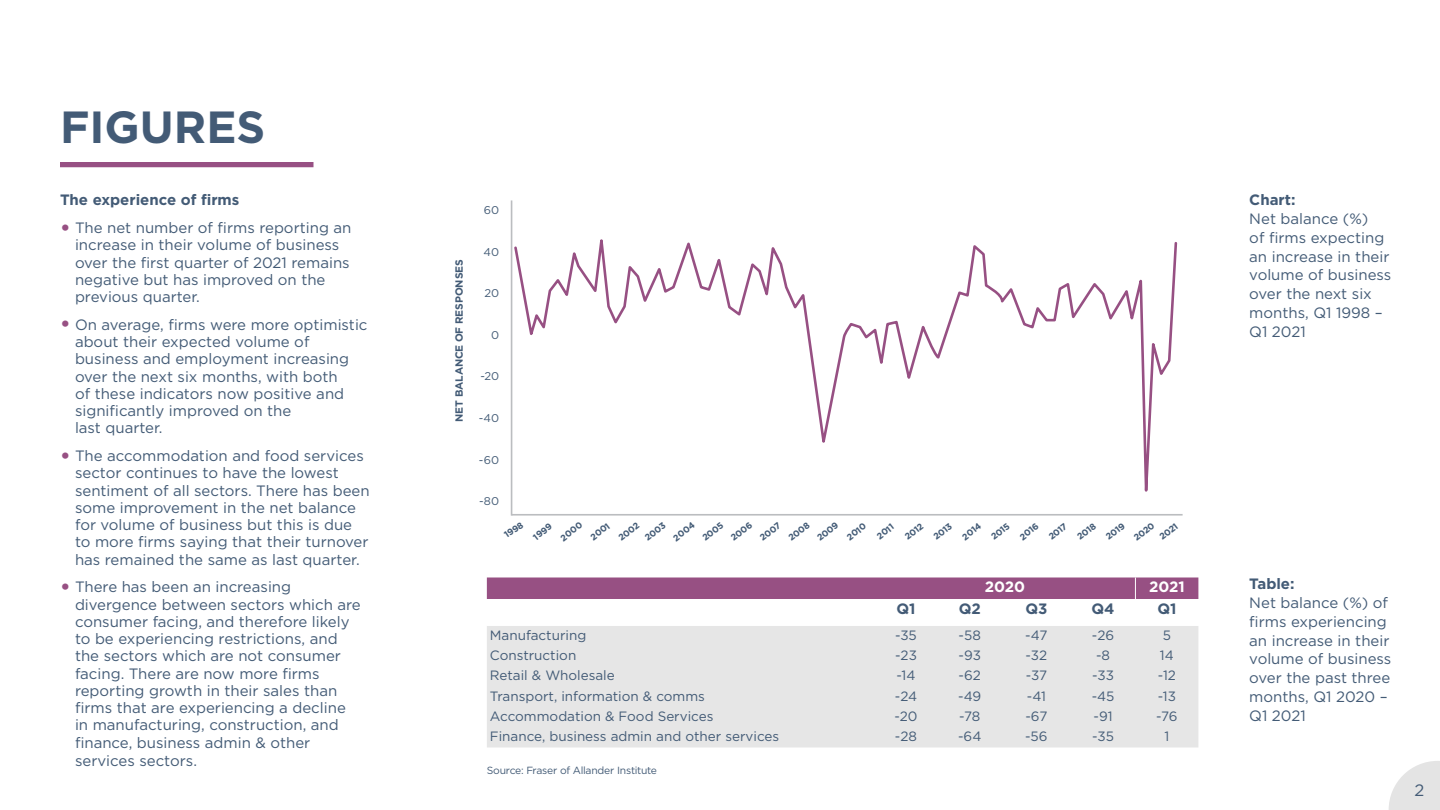
<style>
.page{position:relative;width:1440px;height:810px;background:#fff}
.page>*{position:absolute;margin:0;border:0;box-sizing:border-box;transform-origin:0 0}
.t1{font:700 45px "Gotham";color:#435b76}
.t2{font:16.5px "Gotham";color:#435b76}
.t3{font:15px/17.2px "Gotham";color:#435b76}
.t4{font:700 15px "Gotham";color:#435b76}
.t5{font:700 15px "Gotham";color:#fff}
.t6{font:13.5px "Gotham";color:#435b76}
.t7{font:11.25px "Gotham";color:#435b76}
.t8{font:700 10.43px "Gotham";letter-spacing:-.015em;color:#435b76}
.t9{font:10.35px "Gotham";letter-spacing:-.025em;color:#435b76}
.t10{font:700 9px/15.1px "Gotham";color:#435b76}
.s1{font-weight:700;font-size:21px;color:#975083}
</style>
<div class="page">
<div style="left:60px;top:162px;width:254px;height:5px;background:#975083"></div>
<svg style="left:1389px;top:761px;width:51px;height:49px"></svg>
<hr style="left:511px;top:200px;width:1px;height:316px;background:#bbbdc0">
<hr style="left:512px;top:514px;width:671px;height:2px;background:#bbbdc0">
<svg style="left:513px;top:239px;width:666px;height:277px"></svg>
<div style="left:487px;top:626px;width:711px;height:121px;background:#e6e6e6"></div>
<div style="left:487px;top:577px;width:711px;height:22px;background:#975083"></div>
<h1 class="t1" style="left:60px;top:98px;width:207px">FIGURES</h1>
<p class="t4" style="left:60px;top:190px;width:181px">The experience of firms</p>
<p class="t3" style="left:75px;top:219px;width:278px;text-indent:-15px"><span class="s1">•</span> The net number of firms reporting an increase in their volume of business over the first quarter of 2021 remains negative but has improved on the previous quarter.</p>
<p class="t3" style="left:75px;top:316px;width:294px;text-indent:-15px"><span class="s1">•</span> On average, firms were more optimistic about their expected volume of business and employment increasing over the next six months, with both<br>of these indicators now positive and significantly improved on the<br>last quarter.</p>
<p class="t3" style="left:75px;top:447px;width:296px;text-indent:-15px"><span class="s1">•</span> The accommodation and food services sector continues to have the lowest sentiment of all sectors. There has been some improvement in the net balance for volume of business but this is due to more firms saying that their turnover has remained the same as last quarter.</p>
<p class="t3" style="left:75px;top:578px;width:287px;text-indent:-15px"><span class="s1">•</span> There has been an increasing divergence between sectors which are consumer facing, and therefore likely to be experiencing restrictions, and the sectors which are not consumer facing. There are now more firms reporting growth in their sales than firms that are experiencing a decline in manufacturing, construction, and finance, business admin &amp; other</p>
<p class="t3" style="left:75px;top:752px;width:124px">services sectors.</p>
<p class="t8" style="left:452px;top:422px;width:164px;rotate:-90deg">NET BALANCE OF RESPONSES</p>
<p class="t7" style="left:484px;top:203px;width:17px">60</p>
<p class="t7" style="left:484px;top:244px;width:17px">40</p>
<p class="t7" style="left:484px;top:286px;width:16px">20</p>
<p class="t7" style="left:491px;top:328px;width:10px">0</p>
<p class="t7" style="left:480px;top:369px;width:20px">-20</p>
<p class="t7" style="left:479px;top:411px;width:22px">-40</p>
<p class="t7" style="left:479px;top:452px;width:22px">-60</p>
<p class="t7" style="left:479px;top:494px;width:21px">-80</p>
<p class="t10" style="left:501px;top:529px;width:22px;rotate:-34deg">1998</p>
<p class="t10" style="left:530px;top:532px;width:23px;rotate:-38deg">1999</p>
<p class="t10" style="left:557px;top:533px;width:26px;rotate:-38deg">2000</p>
<p class="t10" style="left:587px;top:532px;width:23px;rotate:-38deg">2001</p>
<p class="t10" style="left:615px;top:533px;width:25px;rotate:-38deg">2002</p>
<p class="t10" style="left:641px;top:533px;width:25px;rotate:-38deg">2003</p>
<p class="t10" style="left:670px;top:533px;width:26px;rotate:-38deg">2004</p>
<p class="t10" style="left:699px;top:533px;width:25px;rotate:-38deg">2005</p>
<p class="t10" style="left:727px;top:533px;width:26px;rotate:-38deg">2006</p>
<p class="t10" style="left:756px;top:533px;width:25px;rotate:-38deg">2007</p>
<p class="t10" style="left:785px;top:533px;width:25px;rotate:-38deg">2008</p>
<p class="t10" style="left:814px;top:533px;width:26px;rotate:-38deg">2009</p>
<p class="t10" style="left:843px;top:532px;width:23px;rotate:-38deg">2010</p>
<p class="t10" style="left:873px;top:531px;width:21px;rotate:-38deg">2011</p>
<p class="t10" style="left:901px;top:532px;width:22px;rotate:-38deg">2012</p>
<p class="t10" style="left:930px;top:532px;width:22px;rotate:-38deg">2013</p>
<p class="t10" style="left:958px;top:532px;width:23px;rotate:-38deg">2014</p>
<p class="t10" style="left:987px;top:532px;width:22px;rotate:-38deg">2015</p>
<p class="t10" style="left:1016px;top:532px;width:23px;rotate:-38deg">2016</p>
<p class="t10" style="left:1045px;top:532px;width:22px;rotate:-38deg">2017</p>
<p class="t10" style="left:1074px;top:532px;width:23px;rotate:-38deg">2018</p>
<p class="t10" style="left:1102px;top:532px;width:23px;rotate:-38deg">2019</p>
<p class="t10" style="left:1147px;top:520px;width:22px;text-indent:-21px;rotate:-38deg">2020<br>2021</p>
<p class="t5" style="left:985px;top:577px;width:42px">2020</p>
<p class="t5" style="left:1149px;top:577px;width:37px">2021</p>
<p class="t4" style="left:896px;top:599px;width:21px">Q1</p>
<p class="t4" style="left:959px;top:599px;width:24px">Q2</p>
<p class="t4" style="left:1025px;top:599px;width:24px">Q3</p>
<p class="t4" style="left:1092px;top:599px;width:25px">Q4</p>
<p class="t4" style="left:1157px;top:599px;width:21px">Q1</p>
<p class="t6" style="left:490px;top:626px;width:98px">Manufacturing</p>
<p class="t6" style="left:895px;top:626px;width:23px">-35</p>
<p class="t6" style="left:959px;top:626px;width:24px">-58</p>
<p class="t6" style="left:1025px;top:626px;width:24px">-47</p>
<p class="t6" style="left:1092px;top:626px;width:24px">-26</p>
<p class="t6" style="left:1163px;top:626px;width:10px">5</p>
<p class="t6" style="left:490px;top:647px;width:88px">Construction</p>
<p class="t6" style="left:895px;top:647px;width:23px">-23</p>
<p class="t6" style="left:959px;top:647px;width:24px">-93</p>
<p class="t6" style="left:1026px;top:647px;width:23px">-32</p>
<p class="t6" style="left:1096px;top:647px;width:16px">-8</p>
<p class="t6" style="left:1160px;top:647px;width:15px">14</p>
<p class="t6" style="left:490px;top:667px;width:126px">Retail &amp; Wholesale</p>
<p class="t6" style="left:897px;top:667px;width:20px">-14</p>
<p class="t6" style="left:959px;top:667px;width:24px">-62</p>
<p class="t6" style="left:1026px;top:667px;width:23px">-37</p>
<p class="t6" style="left:1092px;top:667px;width:23px">-33</p>
<p class="t6" style="left:1158px;top:667px;width:20px">-12</p>
<p class="t6" style="left:490px;top:687px;width:217px">Transport, information &amp; comms</p>
<p class="t6" style="left:895px;top:687px;width:24px">-24</p>
<p class="t6" style="left:958px;top:687px;width:25px">-49</p>
<p class="t6" style="left:1027px;top:687px;width:21px">-41</p>
<p class="t6" style="left:1092px;top:687px;width:24px">-45</p>
<p class="t6" style="left:1158px;top:687px;width:20px">-13</p>
<p class="t6" style="left:490px;top:707px;width:225px">Accommodation &amp; Food Services</p>
<p class="t6" style="left:894px;top:707px;width:25px">-20</p>
<p class="t6" style="left:959px;top:707px;width:23px">-78</p>
<p class="t6" style="left:1025px;top:707px;width:23px">-67</p>
<p class="t6" style="left:1094px;top:707px;width:21px">-91</p>
<p class="t6" style="left:1156px;top:707px;width:23px">-76</p>
<p class="t6" style="left:490px;top:728px;width:291px">Finance, business admin and other services</p>
<p class="t6" style="left:895px;top:728px;width:24px">-28</p>
<p class="t6" style="left:958px;top:728px;width:25px">-64</p>
<p class="t6" style="left:1025px;top:728px;width:24px">-56</p>
<p class="t6" style="left:1092px;top:728px;width:23px">-35</p>
<p class="t6" style="left:1165px;top:728px;width:6px">1</p>
<p class="t9" style="left:487px;top:764px;width:172px">Source: Fraser of Allander Institute</p>
<p class="t4" style="left:1249px;top:190px;width:48px">Chart:</p>
<p class="t3" style="left:1249px;top:209px;width:144px;line-height:18.8px">Net balance (%)<br>of firms expecting an increase in their volume of business over the next six months, Q1 1998 –<br>Q1 2021</p>
<p class="t4" style="left:1249px;top:574px;width:47px">Table:</p>
<p class="t3" style="left:1249px;top:593px;width:144px;line-height:18.8px">Net balance (%) of firms experiencing an increase in their volume of business over the past three months, Q1 2020 –<br>Q1 2021</p>
<p class="t2" style="left:1414px;top:779px;width:11px">2</p>
</div>
